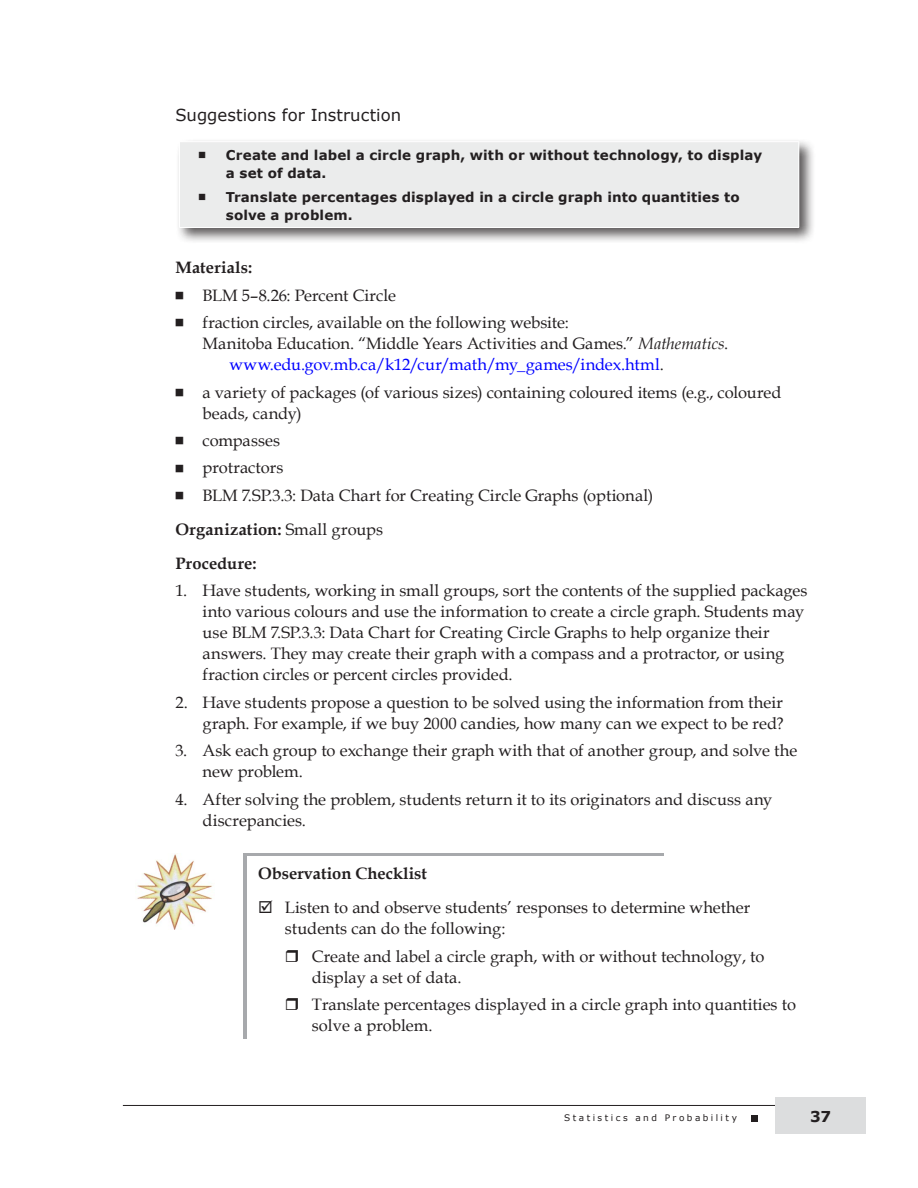
<style>
.page{position:relative;width:918px;height:1188px;background:#fff}
.page>*{position:absolute;margin:0;border:0;box-sizing:border-box;transform-origin:0 0}
.Numbers_List_A___06{font:16.5px/21px "Book Antiqua";color:#231f20}
.t1{font:16.5px "Book Antiqua";color:#00f}
.Paragraph___12{font:700 16.5px "Book Antiqua";color:#231f20}
.Head_C{font:16.5px "Verdana";color:#231f20}
.Paragraph___06{font:700 16.5px "Book Antiqua";letter-spacing:.01em;color:#231f20}
.t2{font:700 15px "Verdana";color:#231f20}
.t3{font:700 13.5px/18px "Verdana";letter-spacing:.01em;color:#231f20}
.t4{font:9px "Verdana";letter-spacing:.275em;color:#231f20}
.s1{font-style:italic}
.s2{color:#231f20}
.s3{font-weight:400}
</style>
<div class="page">
<hr style="left:123px;top:1105px;width:731px;height:1px;background:#231f20">
<div style="left:775px;top:1097px;width:91px;height:37px;background:#dcddde"></div>
<div style="left:751px;top:1115px;width:7px;height:7px;background:#231f20"></div>
<div style="left:176px;top:138px;width:640px;height:106px;background:#231f20;opacity:.75"></div>
<div style="left:179px;top:142px;width:620px;height:86px;background:#ebecec"></div>
<hr style="left:179px;top:141px;width:620px;height:1px;background:#fff">
<hr style="left:179px;top:142px;width:1px;height:85px;background:#fff">
<hr style="left:799px;top:142px;width:1px;height:85px;background:#fff">
<hr style="left:179px;top:227px;width:620px;height:1px;background:#fff">
<svg style="left:243px;top:853px;width:421px;height:185px;fill:#a7a9ac"></svg>
<div style="left:248px;top:857px;width:562px;height:190px;background:#fff"></div>
<img style="left:135px;top:853px;width:77px;height:77px">
<p class="Head_C" style="left:176px;top:103px;width:227px">Suggestions for Instruction</p>
<p class="t3" style="left:226px;top:145px;width:538px">Create and label a circle graph, with or without technology, to display a set of data.</p>
<p class="t3" style="left:226px;top:188px;width:515px">Translate percentages displayed in a circle graph into quantities to solve a problem.</p>
<p class="Paragraph___06" style="left:176px;top:256px;width:78px">Materials:</p>
<p class="Numbers_List_A___06" style="left:202px;top:284px;width:195px">BLM 5–8.26: Percent Circle</p>
<p class="Numbers_List_A___06" style="left:202px;top:312px;width:368px">fraction circles, available on the following website:</p>
<p class="Numbers_List_A___06" style="left:202px;top:333px;width:527px">Manitoba Education. “Middle Years Activities and Games.” <span class="s1">Mathematics</span>.</p>
<p class="t1" style="left:230px;top:353px;width:436px">www.edu.gov.mb.ca/k12/cur/math/my_games/index.html<span class="s2">.</span></p>
<p class="Numbers_List_A___06" style="left:202px;top:381px;width:581px">a variety of packages (of various sizes) containing coloured items (e.g., coloured beads, candy)</p>
<p class="Numbers_List_A___06" style="left:202px;top:430px;width:79px">compasses</p>
<p class="Numbers_List_A___06" style="left:202px;top:457px;width:82px">protractors</p>
<p class="Numbers_List_A___06" style="left:202px;top:484px;width:452px">BLM 7.SP.3.3: Data Chart for Creating Circle Graphs (optional)</p>
<p class="Paragraph___12" style="left:176px;top:518px;width:209px">Organization: <span class="s3">Small groups</span></p>
<p class="Paragraph___06" style="left:176px;top:552px;width:83px">Procedure:</p>
<p class="Numbers_List_A___06" style="left:202px;top:580px;width:607px;text-indent:-27px">1. Have students, working in small groups, sort the contents of the supplied packages into various colours and use the information to create a circle graph. Students may use BLM 7.SP.3.3: Data Chart for Creating Circle Graphs to help organize their answers. They may create their graph with a compass and a protractor, or using fraction circles or percent circles provided.</p>
<p class="Numbers_List_A___06" style="left:176px;top:691px;width:610px;text-align:right">2. Have students propose a question to be solved using the information from their graph. For example, if we buy 2000 candies, how many can we expect to be red?</p>
<p class="Numbers_List_A___06" style="left:202px;top:740px;width:596px;text-indent:-27px">3. Ask each group to exchange their graph with that of another group, and solve the new problem.</p>
<p class="Numbers_List_A___06" style="left:202px;top:788px;width:571px;text-indent:-27px">4. After solving the problem, students return it to its originators and discuss any discrepancies.</p>
<p class="Paragraph___12" style="left:258px;top:862px;width:171px">Observation Checklist</p>
<p class="Numbers_List_A___06" style="left:285px;top:897px;width:467px;text-indent:-27px">☑ Listen to and observe students’ responses to determine whether students can do the following:</p>
<p class="Numbers_List_A___06" style="left:312px;top:945px;width:454px">Create and label a circle graph, with or without technology, to display a set of data.</p>
<p class="Numbers_List_A___06" style="left:312px;top:994px;width:486px">Translate percentages displayed in a circle graph into quantities to solve a problem.</p>
<p class="t4" style="left:564px;top:1112px;width:174px">Statistics and Probability</p>
<p class="t2" style="left:810px;top:1106px;width:22px">37</p>
</div>
